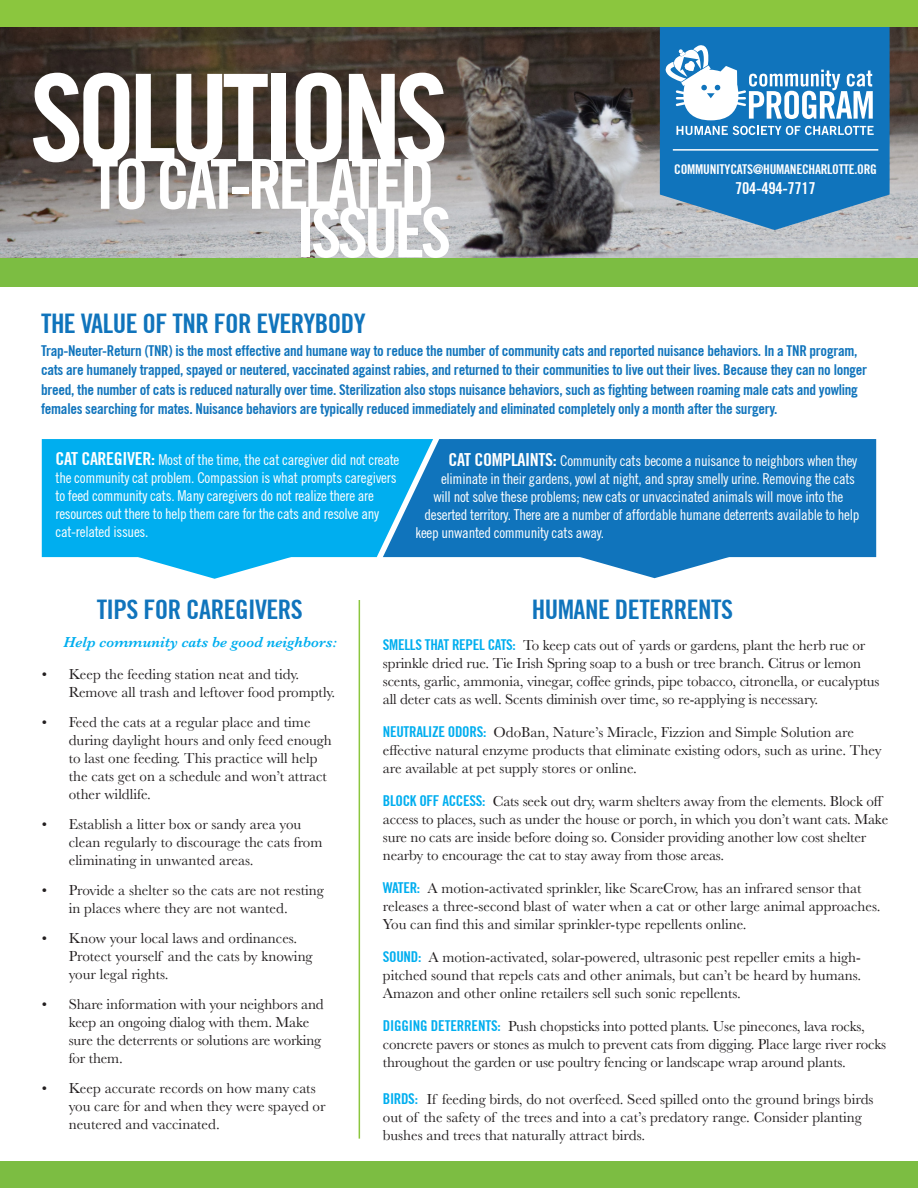
<style>
.page{position:relative;width:918px;height:1188px;background:#fff}
.page>*{position:absolute;margin:0;border:0;box-sizing:border-box;transform-origin:0 0}
.t1{font:700 condensed 120.9px "Trade Gothic No.20";letter-spacing:-.06em;color:#fff}
.t2{font:700 condensed 68.85px "Trade Gothic No.20";letter-spacing:-.06em;color:#fff}
.t3{font:700 condensed 27px "Trade Gothic No.20";letter-spacing:-.02em;color:#1074bc}
.t4{font:700 condensed 16.5px "Trade Gothic No.20";letter-spacing:-.02em;color:#fff}
.t5{font:15px/18px "Baskerville";color:#231f20}
.t6{font:condensed 15px/18px "Trade Gothic No.18";letter-spacing:-.02em;color:#fff}
.t7{font:700 condensed 15px/19.5px "Trade Gothic No.20";letter-spacing:-.02em;color:#1074bc}
.t8{font:italic 600 15px "Baskerville";color:#00aeef}
.t9{font:700 condensed 13.5px "Trade Gothic No.20";letter-spacing:-.02em;color:#fff}
.s1{font-family:"Trade Gothic No.20";font-weight:700;font-size:18px}
.s2{font-family:"Trade Gothic No.20";font-weight:700;font-stretch:condensed;color:#00aeef}
</style>
<div class="page">
<svg style="left:112px;top:557px;width:205px;height:22px"></svg>
<svg style="left:552px;top:557px;width:205px;height:21px"></svg>
<div style="left:433px;top:439px;width:443px;height:118px;background:#1074bc"></div>
<img style="left:0;top:27px;width:918px;height:231px">
<svg style="left:660px;top:27px;width:230px;height:203px;background:#297fbd"></svg>
<div style="left:0;top:258px;width:918px;height:29px;background:#7cbd42"></div>
<div style="left:0;top:0;width:918px;height:27px;background:#8bc63e"></div>
<svg style="left:42px;top:439px;width:391px;height:118px;background:#04abec"></svg>
<div style="left:0;top:1161px;width:918px;height:27px;background:#7cbd42"></div>
<hr style="left:359px;top:600px;width:1px;height:539px;background:#8bc63e">
<svg style="left:677px;top:126px;width:197px;height:9px"></svg>
<svg style="left:665px;top:45px;width:208px;height:75px"></svg>
<hr style="left:673px;top:149px;width:205px;height:2px;background:#fff">
<p class="t1" style="left:30px;top:45px;width:420px">SOLUTIONS</p>
<p class="t2" style="left:92px;top:142px;width:344px">TO CAT-RELATED</p>
<p class="t2" style="left:296px;top:191px;width:157px">ISSUES</p>
<p class="t9" style="left:674px;top:161px;width:204px">COMMUNITYCATS@HUMANECHARLOTTE.ORG</p>
<p class="t4" style="left:735px;top:178px;width:82px">704-494-7717</p>
<p class="t3" style="left:41px;top:307px;width:326px">THE VALUE OF TNR FOR EVERYBODY</p>
<p class="t7" style="left:41px;top:341px;width:828px">Trap-Neuter-Return (TNR) is the most effective and humane way to reduce the number of community cats and reported nuisance behaviors. In a TNR program, cats are humanely trapped, spayed or neutered, vaccinated against rabies, and returned to their communities to live out their lives. Because they can no longer breed, the number of cats is reduced naturally over time. Sterilization also stops nuisance behaviors, such as fighting between roaming male cats and yowling females searching for mates. Nuisance behaviors are typically reduced immediately and eliminated completely only a month after the surgery.</p>
<p class="t6" style="left:56px;top:451px;width:345px"><span class="s1">CAT CAREGIVER:</span> Most of the time, the cat caregiver did not create the community cat problem. Compassion is what prompts caregivers to feed community cats. Many caregivers do not realize there are resources out there to help them care for the cats and resolve any cat-related issues.</p>
<p class="t6" style="left:449px;top:451px;width:410px"><span class="s1">CAT COMPLAINTS:</span> Community cats become a nuisance to neighbors when they</p>
<p class="t6" style="left:441px;top:469px;width:416px">eliminate in their gardens, yowl at night, and spray smelly urine. Removing the cats</p>
<p class="t6" style="left:434px;top:487px;width:411px">will not solve these problems; new cats or unvaccinated animals will move into the</p>
<p class="t6" style="left:425px;top:505px;width:436px">deserted territory. There are a number of affordable humane deterrents available to help</p>
<p class="t6" style="left:416px;top:523px;width:190px">keep unwanted community cats away.</p>
<p class="t3" style="left:97px;top:593px;width:208px">TIPS FOR CAREGIVERS</p>
<p class="t8" style="left:64px;top:632px;width:275px">Help community cats be good neighbors:</p>
<p class="t5" style="left:69px;top:666px;width:268px;text-indent:-27px">• Keep the feeding station neat and tidy.<br>Remove all trash and leftover food promptly.</p>
<p class="t5" style="left:69px;top:714px;width:265px;text-indent:-27px">• Feed the cats at a regular place and time during daylight hours and only feed enough to last one feeding. This practice will help the cats get on a schedule and won’t attract other wildlife.</p>
<p class="t5" style="left:69px;top:816px;width:255px;text-indent:-27px">• Establish a litter box or sandy area you clean regularly to discourage the cats from eliminating in unwanted areas.</p>
<p class="t5" style="left:69px;top:882px;width:257px;text-indent:-27px">• Provide a shelter so the cats are not resting in places where they are not wanted.</p>
<p class="t5" style="left:69px;top:930px;width:245px;text-indent:-27px">• Know your local laws and ordinances.<br>Protect yourself and the cats by knowing your legal rights.</p>
<p class="t5" style="left:69px;top:996px;width:256px;text-indent:-27px">• Share information with your neighbors and keep an ongoing dialog with them. Make sure the deterrents or solutions are working for them.</p>
<p class="t5" style="left:69px;top:1080px;width:258px;text-indent:-27px">• Keep accurate records on how many cats you care for and when they were spayed or neutered and vaccinated.</p>
<p class="t3" style="left:532px;top:593px;width:203px">HUMANE DETERRENTS</p>
<p class="t5" style="left:383px;top:636px;width:498px"><span class="s2">SMELLS THAT REPEL CATS:</span> To keep cats out of yards or gardens, plant the herb rue or sprinkle dried rue. Tie Irish Spring soap to a bush or tree branch. Citrus or lemon scents, garlic, ammonia, vinegar, coffee grinds, pipe tobacco, citronella, or eucalyptus all deter cats as well. Scents diminish over time, so re-applying is necessary.</p>
<p class="t5" style="left:383px;top:723px;width:500px"><span class="s2">NEUTRALIZE ODORS:</span> OdoBan, Nature’s Miracle, Fizzion and Simple Solution are effective natural enzyme products that eliminate existing odors, such as urine. They are available at pet supply stores or online.</p>
<p class="t5" style="left:383px;top:792px;width:507px"><span class="s2">BLOCK OFF ACCESS:</span> Cats seek out dry, warm shelters away from the elements. Block off access to places, such as under the house or porch, in which you don’t want cats. Make sure no cats are inside before doing so. Consider providing another low cost shelter nearby to encourage the cat to stay away from those areas.</p>
<p class="t5" style="left:383px;top:879px;width:499px"><span class="s2">WATER:</span> A motion-activated sprinkler, like ScareCrow, has an infrared sensor that releases a three-second blast of water when a cat or other large animal approaches.<br>You can find this and similar sprinkler-type repellents online.</p>
<p class="t5" style="left:383px;top:948px;width:480px;text-align:justify"><span class="s2">SOUND:</span> A motion-activated, solar-powered, ultrasonic pest repeller emits a high&shy;pitched sound that repels cats and other animals, but can’t be heard by humans.<br>Amazon and other online retailers sell such sonic repellents.</p>
<p class="t5" style="left:383px;top:1017px;width:505px"><span class="s2">DIGGING DETERRENTS:</span> Push chopsticks into potted plants. Use pinecones, lava rocks, concrete pavers or stones as mulch to prevent cats from digging. Place large river rocks throughout the garden or use poultry fencing or landscape wrap around plants.</p>
<p class="t5" style="left:383px;top:1090px;width:492px"><span class="s2">BIRDS:</span> If feeding birds, do not overfeed. Seed spilled onto the ground brings birds out of the safety of the trees and into a cat’s predatory range. Consider planting bushes and trees that naturally attract birds.</p>
</div>
